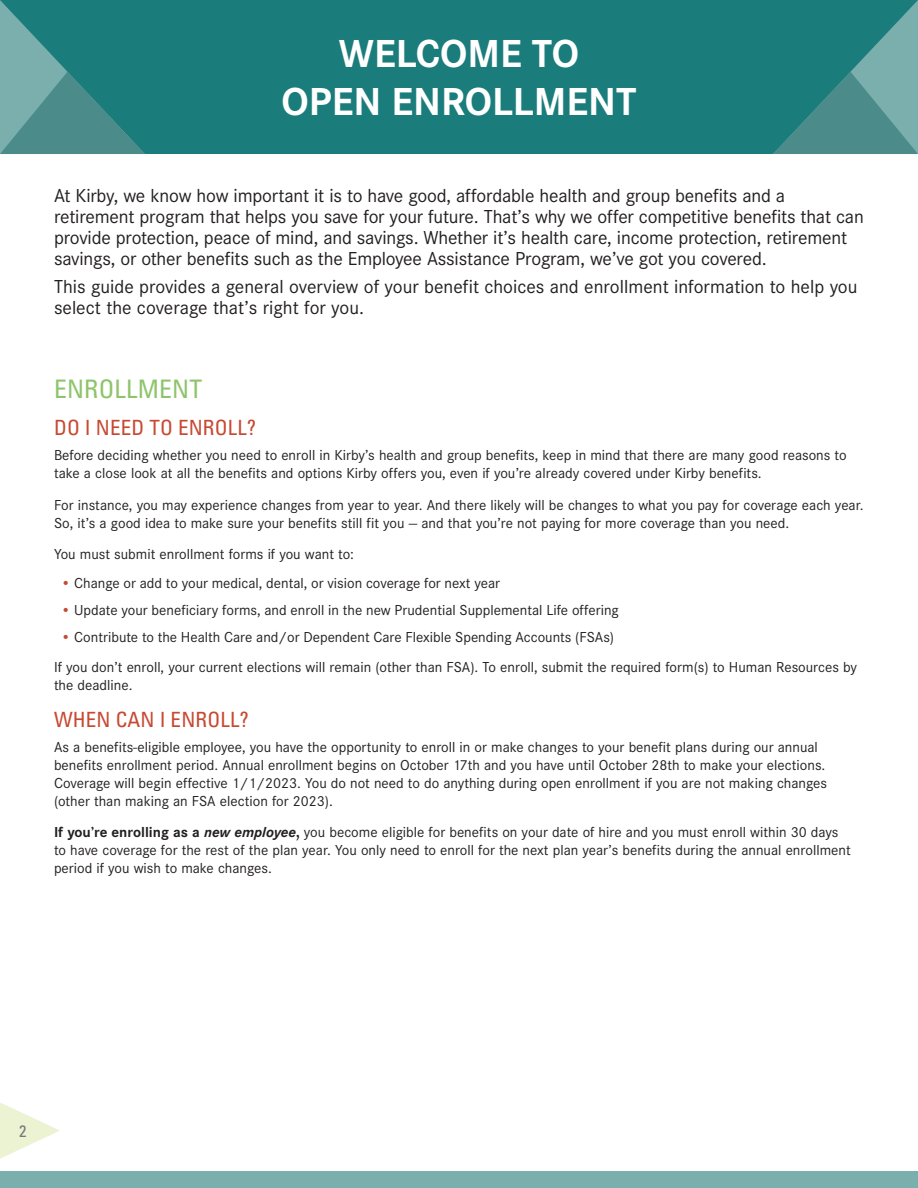
<style>
.page{position:relative;width:918px;height:1188px;background:#fff}
.page>*{position:absolute;margin:0;border:0;box-sizing:border-box;transform-origin:0 0}
.t1{font:700 40.5px/48.6px "Corporate S";color:#fff;text-align:center}
.t2{font:condensed 25.5px "Univers LT Std";letter-spacing:.01em;color:#8ec46b}
.t3{font:condensed 21px "Univers LT Std";letter-spacing:.01em;color:#c74932}
.t4{font:19.5px/21px "Corporate S";letter-spacing:-.01em;color:#231f20}
.t5{font:condensed 16.5px "Univers LT Std";color:#76787b}
.t6{font:15px/18px "Corporate S";color:#231f20}
.s1{font-weight:700;color:#c74932}
.s2{font-weight:700}
.s3{font-weight:700;font-style:italic}
</style>
<div class="page">
<div style="left:0;top:1171px;width:918px;height:17px;background:#7bafae"></div>
<div style="left:0;top:0;width:918px;height:154px;background:#1b7d7b"></div>
<svg style="left:0;top:1102px;width:60px;height:57px"></svg>
<svg style="left:0;top:0;width:145px;height:154px"></svg>
<svg style="left:773px;top:0;width:145px;height:154px"></svg>
<h1 class="t1" style="left:282px;top:30px;width:356px">WELCOME TO<br>OPEN ENROLLMENT</h1>
<p class="t4" style="left:54px;top:185px;width:811px">At Kirby, we know how important it is to have good, affordable health and group benefits and a retirement program that helps you save for your future. That’s why we offer competitive benefits that can provide protection, peace of mind, and savings. Whether it’s health care, income protection, retirement savings, or other benefits such as the Employee Assistance Program, we’ve got you covered.</p>
<h3 class="t4" style="left:54px;top:276px;width:805px">This guide provides a general overview of your benefit choices and enrollment information to help you select the coverage that’s right for you.</h3>
<h2 class="t2" style="left:54px;top:373px;width:150px">ENROLLMENT</h2>
<h3 class="t3" style="left:54px;top:415px;width:204px">DO I NEED TO ENROLL?</h3>
<p class="t6" style="left:54px;top:446px;width:794px">Before deciding whether you need to enroll in Kirby’s health and group benefits, keep in mind that there are many good reasons to take a close look at all the benefits and options Kirby offers you, even if you’re already covered under Kirby benefits.</p>
<p class="t6" style="left:54px;top:496px;width:811px">For instance, you may experience changes from year to year. And there likely will be changes to what you pay for coverage each year.<br>So, it’s a good idea to make sure your benefits still fit you — and that you’re not paying for more coverage than you need.</p>
<p class="t6" style="left:54px;top:545px;width:302px">You must submit enrollment forms if you want to:</p>
<p class="t6" style="left:61px;top:575px;width:441px"><span class="s1">•</span> Change or add to your medical, dental, or vision coverage for next year</p>
<p class="t6" style="left:61px;top:602px;width:560px"><span class="s1">•</span> Update your beneficiary forms, and enroll in the new Prudential Supplemental Life offering</p>
<p class="t6" style="left:54px;top:623px;width:805px;line-height:29.2px;text-indent:7px"><span class="s1">•</span> Contribute to the Health Care and/or Dependent Care Flexible Spending Accounts (FSAs)<br>If you don’t enroll, your current elections will remain (other than FSA). To enroll, submit the required form(s) to Human Resources by</p>
<p class="t6" style="left:54px;top:676px;width:80px">the deadline.</p>
<h3 class="t3" style="left:54px;top:706px;width:196px">WHEN CAN I ENROLL?</h3>
<p class="t6" style="left:54px;top:738px;width:775px">As a benefits-eligible employee, you have the opportunity to enroll in or make changes to your benefit plans during our annual benefits enrollment period. Annual enrollment begins on October 17th and you have until October 28th to make your elections.<br>Coverage will begin effective 1/1/2023. You do not need to do anything during open enrollment if you are not making changes (other than making an FSA election for 2023).</p>
<p class="t6" style="left:54px;top:824px;width:798px"><span class="s2">If you’re enrolling as a</span> <span class="s3">new employee</span><span class="s2">,</span> you become eligible for benefits on your date of hire and you must enroll within 30 days to have coverage for the rest of the plan year. You only need to enroll for the next plan year’s benefits during the annual enrollment period if you wish to make changes.</p>
<p class="t5" style="left:19px;top:1121px;width:9px">2</p>
</div>
